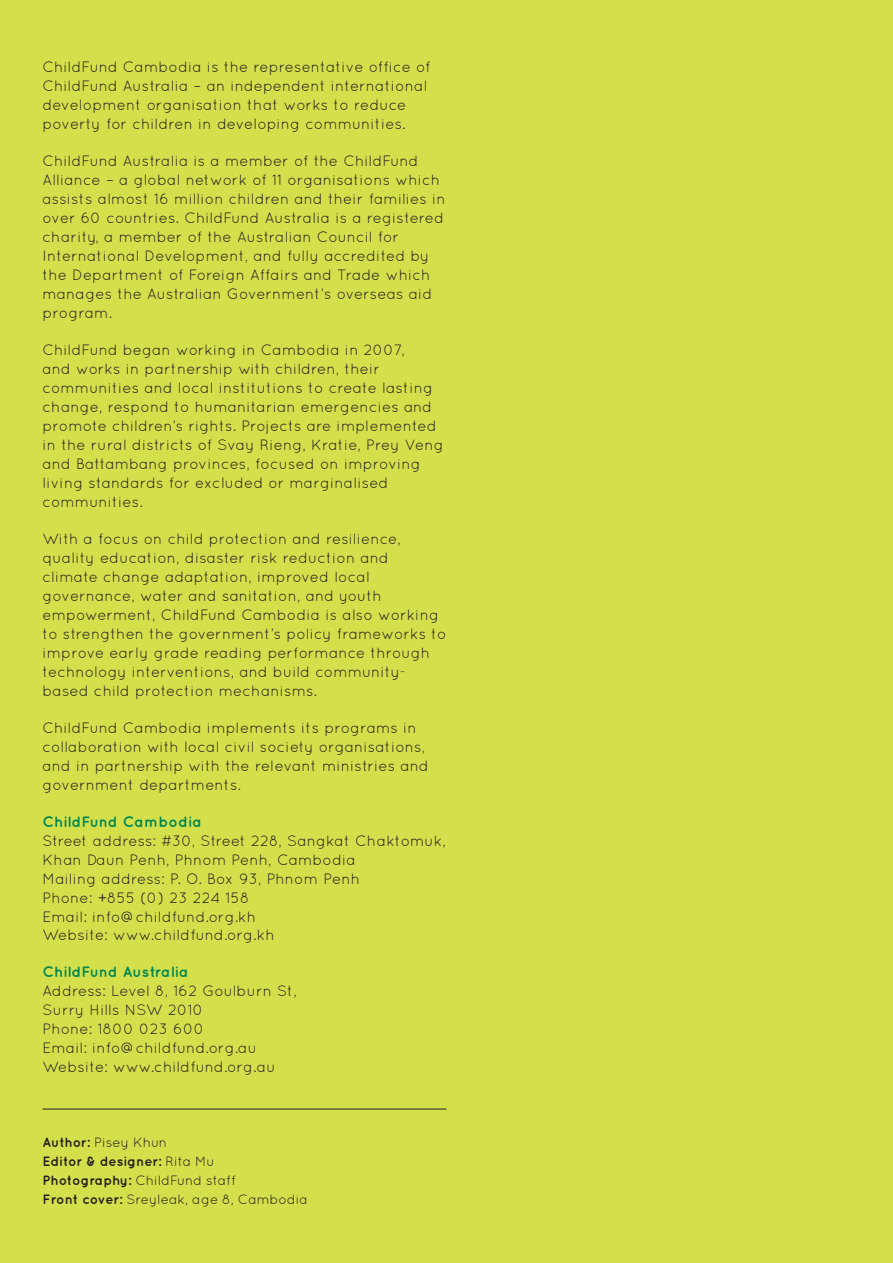
<style>
.page{position:relative;width:893px;height:1263px;background:#d4df4c}
.page>*{position:absolute;margin:0;border:0;box-sizing:border-box;transform-origin:0 0}
.body_copy_black{font:15px/19px "Quicksand";letter-spacing:.01em;color:#231f20}
.t1{font:13.5px "Quicksand";color:#231f20}
.t2{font:700 13.5px "Quicksand";color:#231f20}
.s1{font-weight:700;color:#008751}
.s2{font-weight:700}
.s3{font-weight:400}
</style>
<div class="page">
<hr style="left:43px;top:1109px;width:403px;height:1px;background:#231f20">
<p class="body_copy_black" style="left:43px;top:57px;width:390px">ChildFund Cambodia is the representative office of ChildFund Australia – an independent international development organisation that works to reduce poverty for children in developing communities.</p>
<p class="body_copy_black" style="left:43px;top:151px;width:405px">ChildFund Australia is a member of the ChildFund Alliance – a global network of 11 organisations which assists almost 16 million children and their families in over 60 countries. ChildFund Australia is a registered charity, a member of the Australian Council for International Development, and fully accredited by the Department of Foreign Affairs and Trade which manages the Australian Government’s overseas aid program.</p>
<p class="body_copy_black" style="left:43px;top:340px;width:403px">ChildFund began working in Cambodia in 2007,<br>and works in partnership with children, their communities and local institutions to create lasting change, respond to humanitarian emergencies and promote children’s rights. Projects are implemented in the rural districts of Svay Rieng, Kratie, Prey Veng and Battambang provinces, focused on improving living standards for excluded or marginalised communities.</p>
<p class="body_copy_black" style="left:43px;top:529px;width:405px">With a focus on child protection and resilience, quality education, disaster risk reduction and climate change adaptation, improved local governance, water and sanitation, and youth empowerment, ChildFund Cambodia is also working to strengthen the government’s policy frameworks to improve early grade reading performance through technology interventions, and build community&shy;based child protection mechanisms.</p>
<p class="body_copy_black" style="left:43px;top:718px;width:388px">ChildFund Cambodia implements its programs in collaboration with local civil society organisations, and in partnership with the relevant ministries and government departments.</p>
<p class="body_copy_black" style="left:43px;top:812px;width:405px"><span class="s1">ChildFund Cambodia<br></span>Street address: #30, Street 228, Sangkat Chaktomuk, Khan Daun Penh, Phnom Penh, Cambodia<br>Mailing address: P. O. Box 93, Phnom Penh<br>Phone: +855 (0) 23 224 158<br>Email: info@childfund.org.kh<br>Website: www.childfund.org.kh</p>
<p class="body_copy_black" style="left:43px;top:962px;width:256px"><span class="s1">ChildFund Australia<br></span>Address: Level 8, 162 Goulburn St,<br>Surry Hills NSW 2010<br>Phone: 1800 023 600<br>Email: info@childfund.org.au<br>Website: www.childfund.org.au</p>
<p class="t1" style="left:43px;top:1135px;width:126px"><span class="s2">Author:</span> Pisey Khun</p>
<p class="t2" style="left:43px;top:1153px;width:174px">Editor &amp; designer: <span class="s3">Rita Mu</span></p>
<p class="t1" style="left:43px;top:1173px;width:195px"><span class="s2">Photography:</span> ChildFund staff</p>
<p class="t1" style="left:43px;top:1192px;width:267px"><span class="s2">Front cover:</span> Sreyleak, age 8, Cambodia</p>
</div>
